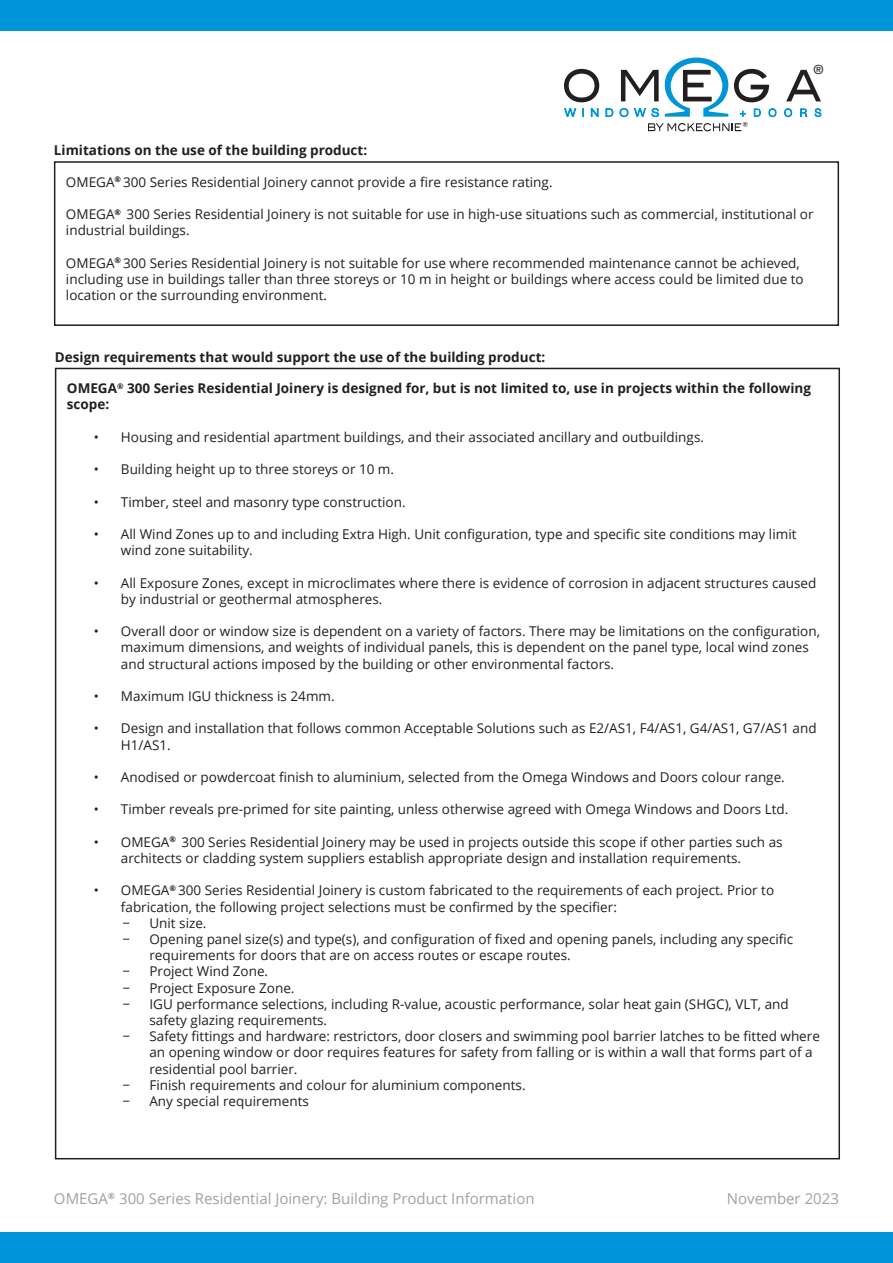
<style>
.page{position:relative;width:893px;height:1263px;background:#fff}
.page>*{position:absolute;margin:0;border:0;box-sizing:border-box;transform-origin:0 0}
.t1{font:500 15.15px "Blair ITC";color:#231f20}
.t2{font:15px "Open Sans";color:#a1a0a4}
.t3{font:13.5px/16.2px "Open Sans";color:#231f20}
.t4{font:700 13.5px/16.2px "Open Sans";color:#231f20}
.t5{font:500 12.75px "Helvetica Neue LT Com";color:#231f20}
</style>
<div class="page">
<div style="left:0;top:0;width:893px;height:30px;background:#0095d9"></div>
<div style="left:0;top:1233px;width:893px;height:30px;background:#0095d9"></div>
<svg style="left:564px;top:58px;width:258px;height:73px"></svg>
<div style="left:54px;top:161px;width:785px;height:165px;border:2px solid #231f20"></div>
<p class="t1" style="left:742px;top:118px;width:7px">®</p>
<p class="t5" style="left:813px;top:62px;width:12px">®</p>
<p class="t4" style="left:54px;top:142px;width:315px">Limitations on the use of the building product:</p>
<p class="t3" style="left:66px;top:173px;width:488px">OMEGA<sup>®</sup> 300 Series Residential Joinery cannot provide a fire resistance rating.</p>
<p class="t3" style="left:66px;top:206px;width:749px">OMEGA<sup>®</sup> 300 Series Residential Joinery is not suitable for use in high-use situations such as commercial, institutional or industrial buildings.</p>
<p class="t3" style="left:66px;top:254px;width:739px">OMEGA<sup>®</sup> 300 Series Residential Joinery is not suitable for use where recommended maintenance cannot be achieved, including use in buildings taller than three storeys or 10 m in height or buildings where access could be limited due to location or the surrounding environment.</p>
<p class="t4" style="left:55px;top:348px;width:492px">Design requirements that would support the use of the building product:</p>
<p class="t4" style="left:67px;top:380px;width:746px">OMEGA<sup>®</sup> 300 Series Residential Joinery is designed for, but is not limited to, use in projects within the following scope:</p>
<p class="t3" style="left:94px;top:428px;width:612px">• Housing and residential apartment buildings, and their associated ancillary and outbuildings.</p>
<p class="t3" style="left:94px;top:461px;width:302px">• Building height up to three storeys or 10 m.</p>
<p class="t3" style="left:94px;top:493px;width:313px">• Timber, steel and masonry type construction.</p>
<p class="t3" style="left:121px;top:526px;width:677px;text-indent:-27px">• All Wind Zones up to and including Extra High. Unit configuration, type and specific site conditions may limit wind zone suitability.</p>
<p class="t3" style="left:121px;top:574px;width:697px;text-indent:-27px">• All Exposure Zones, except in microclimates where there is evidence of corrosion in adjacent structures caused by industrial or geothermal atmospheres.</p>
<p class="t3" style="left:121px;top:623px;width:701px;text-indent:-27px">• Overall door or window size is dependent on a variety of factors. There may be limitations on the configuration, maximum dimensions, and weights of individual panels, this is dependent on the panel type, local wind zones and structural actions imposed by the building or other environmental factors.</p>
<p class="t3" style="left:94px;top:688px;width:242px">• Maximum IGU thickness is 24mm.</p>
<p class="t3" style="left:121px;top:720px;width:697px;text-indent:-27px">• Design and installation that follows common Acceptable Solutions such as E2/AS1, F4/AS1, G4/AS1, G7/AS1 and<br>H1/AS1.</p>
<p class="t3" style="left:94px;top:769px;width:692px">• Anodised or powdercoat finish to aluminium, selected from the Omega Windows and Doors colour range.</p>
<p class="t3" style="left:94px;top:801px;width:696px">• Timber reveals pre-primed for site painting, unless otherwise agreed with Omega Windows and Doors Ltd.</p>
<p class="t3" style="left:121px;top:833px;width:663px;text-indent:-27px">• OMEGA<sup>®</sup> 300 Series Residential Joinery may be used in projects outside this scope if other parties such as architects or cladding system suppliers establish appropriate design and installation requirements.</p>
<p class="t3" style="left:121px;top:882px;width:655px;text-indent:-27px">• OMEGA<sup>®</sup> 300 Series Residential Joinery is custom fabricated to the requirements of each project. Prior to fabrication, the following project selections must be confirmed by the specifier:</p>
<p class="t3" style="left:122px;top:914px;width:9px">−</p>
<p class="t3" style="left:149px;top:914px;width:59px">Unit size.</p>
<p class="t3" style="left:122px;top:931px;width:9px">−</p>
<p class="t3" style="left:149px;top:931px;width:645px">Opening panel size(s) and type(s), and configuration of fixed and opening panels, including any specific requirements for doors that are on access routes or escape routes.</p>
<p class="t3" style="left:122px;top:963px;width:9px">−</p>
<p class="t3" style="left:149px;top:963px;width:120px">Project Wind Zone.</p>
<p class="t3" style="left:122px;top:979px;width:9px">−</p>
<p class="t3" style="left:149px;top:979px;width:147px">Project Exposure Zone.</p>
<p class="t3" style="left:122px;top:995px;width:9px">−</p>
<p class="t3" style="left:149px;top:995px;width:641px">IGU performance selections, including R-value, acoustic performance, solar heat gain (SHGC), VLT, and safety glazing requirements.</p>
<p class="t3" style="left:122px;top:1028px;width:9px">−</p>
<p class="t3" style="left:149px;top:1028px;width:672px">Safety fittings and hardware: restrictors, door closers and swimming pool barrier latches to be fitted where an opening window or door requires features for safety from falling or is within a wall that forms part of a residential pool barrier.</p>
<p class="t3" style="left:122px;top:1076px;width:9px">−</p>
<p class="t3" style="left:149px;top:1076px;width:378px">Finish requirements and colour for aluminium components.</p>
<p class="t3" style="left:122px;top:1093px;width:9px">−</p>
<p class="t3" style="left:149px;top:1093px;width:161px">Any special requirements</p>
<p class="t2" style="left:54px;top:1188px;width:482px">OMEGA<sup>®</sup> 300 Series Residential Joinery: Building Product Information</p>
<p class="t2" style="left:727px;top:1188px;width:114px">November 2023</p>
</div>
